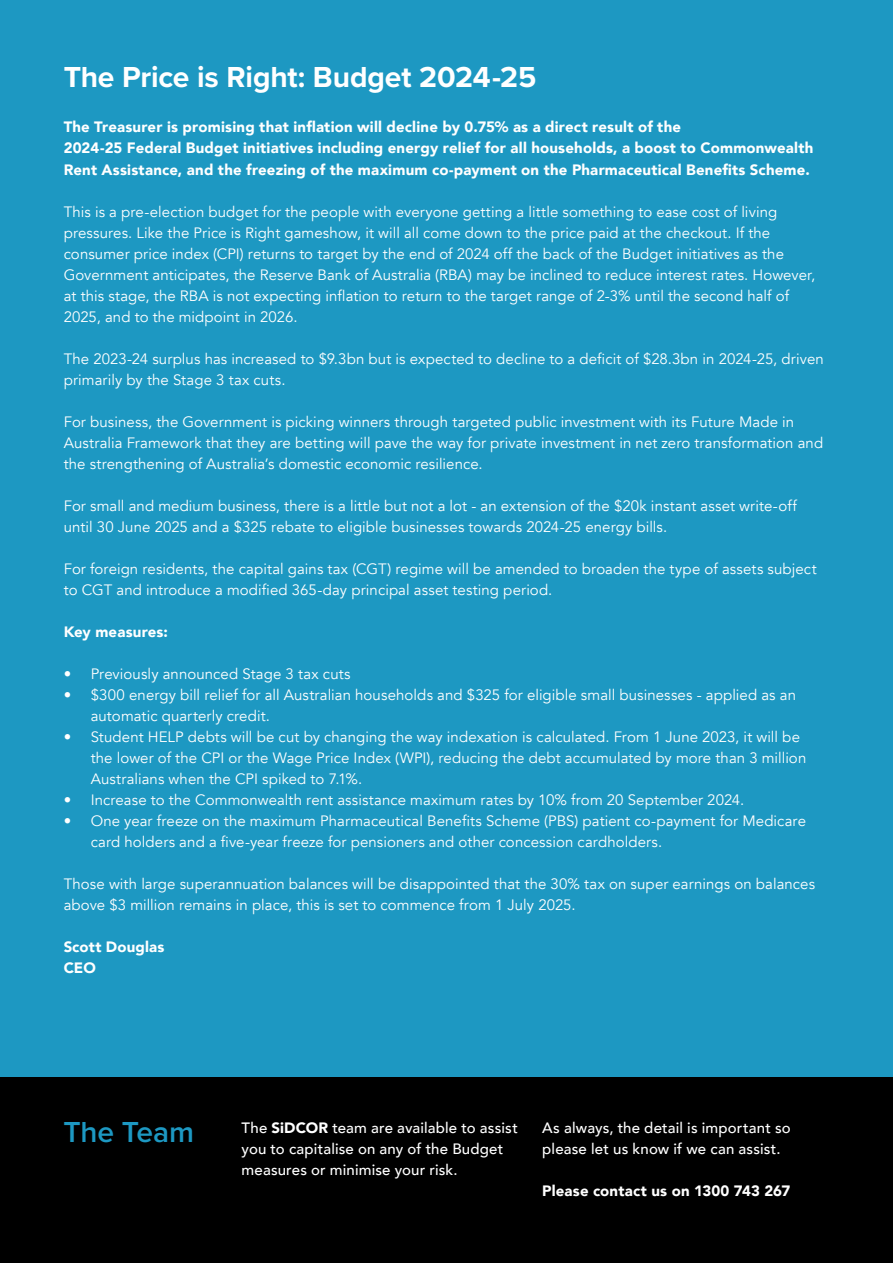
<style>
.page{position:relative;width:893px;height:1263px;background:#1d98c2}
.page>*{position:absolute;margin:0;border:0;box-sizing:border-box;transform-origin:0 0}
.t1{font:700 30px "Proxima Nova";letter-spacing:-.005em;color:#fff}
.t2{font:600 30px "Proxima Nova";letter-spacing:-.005em;color:#1d98c2}
.t3{font:15px/21px "Avenir";letter-spacing:.005em;color:#fff}
.t4{font:900 15px/21px "Avenir";letter-spacing:.015em;color:#fff}
.t5{font:500 15px/21px "Avenir";letter-spacing:.01em;color:#fff}
.s1{font-weight:900}
</style>
<div class="page">
<div style="left:0;top:1077px;width:893px;height:186px;background:#000"></div>
<h1 class="t1" style="left:64px;top:55px;width:474px">The Price is Right: Budget 2024-25</h1>
<p class="t4" style="left:64px;top:116px;width:751px">The Treasurer is promising that inflation will decline by 0.75% as a direct result of the<br>2024-25 Federal Budget initiatives including energy relief for all households, a boost to Commonwealth<br>Rent Assistance, and the freezing of the maximum co-payment on the Pharmaceutical Benefits Scheme.</p>
<p class="t3" style="left:64px;top:201px;width:753px">This is a pre-election budget for the people with everyone getting a little something to ease cost of living pressures. Like the Price is Right gameshow, it will all come down to the price paid at the checkout. If the consumer price index (CPI) returns to target by the end of 2024 off the back of the Budget initiatives as the Government anticipates, the Reserve Bank of Australia (RBA) may be inclined to reduce interest rates. However, at this stage, the RBA is not expecting inflation to return to the target range of 2-3% until the second half of 2025, and to the midpoint in 2026.</p>
<p class="t3" style="left:64px;top:348px;width:762px">The 2023-24 surplus has increased to $9.3bn but is expected to decline to a deficit of $28.3bn in 2024-25, driven primarily by the Stage 3 tax cuts.</p>
<p class="t3" style="left:64px;top:411px;width:761px">For business, the Government is picking winners through targeted public investment with its Future Made in<br>Australia Framework that they are betting will pave the way for private investment in net zero transformation and the strengthening of Australia’s domestic economic resilience.</p>
<p class="t3" style="left:64px;top:495px;width:735px">For small and medium business, there is a little but not a lot - an extension of the $20k instant asset write-off until 30 June 2025 and a $325 rebate to eligible businesses towards 2024-25 energy bills.</p>
<p class="t3" style="left:64px;top:558px;width:755px">For foreign residents, the capital gains tax (CGT) regime will be amended to broaden the type of assets subject to CGT and introduce a modified 365-day principal asset testing period.</p>
<p class="t4" style="left:64px;top:620px;width:106px">Key measures:</p>
<p class="t3" style="left:64px;top:663px;width:288px">• Previously announced Stage 3 tax cuts</p>
<p class="t3" style="left:91px;top:684px;width:707px;text-indent:-27px">• $300 energy bill relief for all Australian households and $325 for eligible small businesses - applied as an automatic quarterly credit.</p>
<p class="t3" style="left:91px;top:726px;width:717px;text-indent:-27px">• Student HELP debts will be cut by changing the way indexation is calculated. From 1 June 2023, it will be the lower of the CPI or the Wage Price Index (WPI), reducing the debt accumulated by more than 3 million<br>Australians when the CPI spiked to 7.1%.</p>
<p class="t3" style="left:64px;top:789px;width:682px">• Increase to the Commonwealth rent assistance maximum rates by 10% from 20 September 2024.</p>
<p class="t3" style="left:91px;top:810px;width:717px;text-indent:-27px">• One year freeze on the maximum Pharmaceutical Benefits Scheme (PBS) patient co-payment for Medicare card holders and a five-year freeze for pensioners and other concession cardholders.</p>
<p class="t3" style="left:64px;top:873px;width:753px">Those with large superannuation balances will be disappointed that the 30% tax on super earnings on balances above $3 million remains in place, this is set to commence from 1 July 2025.</p>
<p class="t4" style="left:64px;top:935px;width:102px">Scott Douglas<br>CEO</p>
<h1 class="t2" style="left:63px;top:1109px;width:132px">The Team</h1>
<p class="t5" style="left:242px;top:1117px;width:278px">The <span class="s1">SiDCOR</span> team are available to assist you to capitalise on any of the Budget measures or minimise your risk.</p>
<p class="t5" style="left:542px;top:1117px;width:250px">As always, the detail is important so please let us know if we can assist.</p>
<p class="t4" style="left:542px;top:1180px;width:250px">Please contact us on 1300 743 267</p>
</div>
